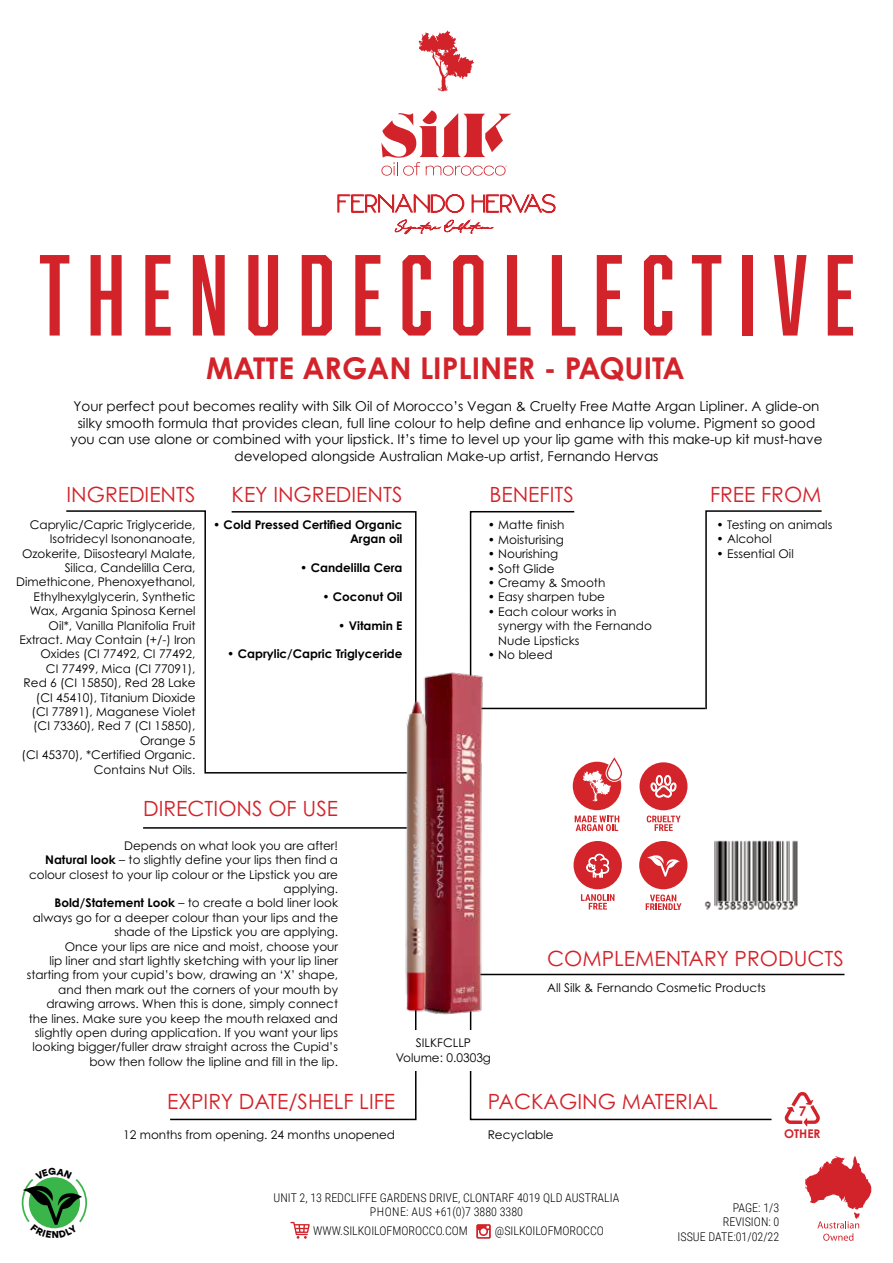
<style>
.page{position:relative;width:893px;height:1263px;background:#fff}
.page>*{position:absolute;margin:0;border:0;box-sizing:border-box;transform-origin:0 0}
.t1{font:700 30px "Century Gothic Pro";color:#d2232a}
.t2{font:21px "Century Gothic Pro";color:#d2232a}
.t3{font:13.5px/16.5px "Century Gothic";color:#000;text-align:center}
.t4{font:700 13.5px "Century Gothic Pro";color:#d2232a}
.t5{font:12px/14.4px "Century Gothic Pro";color:#000;text-align:right}
.t6{font:300 12px/14.4px "Roboto Condensed";color:#000;text-align:right}
.t7{font:700 12px/14.4px "Century Gothic Pro";color:#000;text-align:right}
.t8{font:700 12px "Century Gothic Pro";color:#d2232a}
.s1{font-weight:700}
</style>
<div class="page">
<svg style="left:419px;top:31px;width:55px;height:60px"></svg>
<svg style="left:381px;top:110px;width:130px;height:66px"></svg>
<svg style="left:337px;top:194px;width:219px;height:41px"></svg>
<svg style="left:40px;top:255px;width:29px;height:81px"></svg>
<svg style="left:91px;top:255px;width:31px;height:81px"></svg>
<svg style="left:145px;top:255px;width:26px;height:81px"></svg>
<svg style="left:193px;top:255px;width:32px;height:81px"></svg>
<svg style="left:248px;top:255px;width:30px;height:81px"></svg>
<svg style="left:302px;top:255px;width:30px;height:81px"></svg>
<svg style="left:355px;top:255px;width:26px;height:81px"></svg>
<svg style="left:402px;top:255px;width:29px;height:81px"></svg>
<svg style="left:453px;top:255px;width:30px;height:81px"></svg>
<svg style="left:507px;top:255px;width:24px;height:81px"></svg>
<svg style="left:552px;top:255px;width:23px;height:81px"></svg>
<svg style="left:597px;top:255px;width:25px;height:81px"></svg>
<svg style="left:644px;top:255px;width:28px;height:81px"></svg>
<svg style="left:692px;top:255px;width:29px;height:81px"></svg>
<div style="left:742px;top:255px;width:11px;height:81px;background:#d2232a"></div>
<svg style="left:774px;top:255px;width:32px;height:81px"></svg>
<svg style="left:828px;top:255px;width:25px;height:81px"></svg>
<svg style="left:805px;top:1156px;width:66px;height:85px"></svg>
<svg style="left:476px;top:1224px;width:15px;height:15px"></svg>
<svg style="left:290px;top:1222px;width:20px;height:17px"></svg>
<hr style="left:476px;top:708px;width:229px;height:1px;background:#000">
<hr style="left:206px;top:772px;width:211px;height:1px;background:#000">
<hr style="left:143px;top:827px;width:274px;height:2px;background:#000">
<svg style="left:469px;top:511px;width:107px;height:199px"></svg>
<svg style="left:231px;top:511px;width:186px;height:145px"></svg>
<svg style="left:66px;top:510px;width:141px;height:264px"></svg>
<svg style="left:705px;top:510px;width:117px;height:200px"></svg>
<svg style="left:170px;top:1017px;width:247px;height:104px"></svg>
<svg style="left:469px;top:1016px;width:303px;height:105px"></svg>
<svg style="left:785px;top:1092px;width:35px;height:35px"></svg>
<svg style="left:581px;top:894px;width:33px;height:15px"></svg>
<div style="left:574px;top:841px;width:48px;height:48px;background:#d2242a;border-radius:50%"></div>
<svg style="left:586px;top:853px;width:23px;height:25px"></svg>
<svg style="left:646px;top:894px;width:35px;height:15px"></svg>
<div style="left:639px;top:841px;width:48px;height:48px;background:#d3252a;border-radius:50%"></div>
<svg style="left:647px;top:855px;width:33px;height:21px"></svg>
<hr style="left:476px;top:974px;width:368px;height:1px;background:#000">
<div style="left:385px;top:1030px;width:117px;height:41px;background:#fff"></div>
<div style="left:382px;top:1038px;width:123px;height:23px;background:#fff"></div>
<img style="left:704px;top:840px;width:94px;height:70px">
<svg style="left:647px;top:815px;width:34px;height:16px"></svg>
<div style="left:639px;top:762px;width:48px;height:48px;background:#d2242a;border-radius:50%"></div>
<svg style="left:651px;top:775px;width:26px;height:22px"></svg>
<svg style="left:575px;top:815px;width:44px;height:16px"></svg>
<div style="left:573px;top:762px;width:48px;height:48px;background:#d3252a;border-radius:50%"></div>
<div style="left:606px;top:756px;width:17px;height:26px;border:1px solid #fff;border-radius:8px"></div>
<svg style="left:583px;top:760px;width:38px;height:41px"></svg>
<img style="left:415px;top:656px;width:95px;height:360px">
<img style="left:369px;top:674px;width:96px;height:343px">
<svg style="left:21px;top:1177px;width:67px;height:52px"></svg>
<h1 class="t1" style="left:206px;top:350px;width:480px">MATTE ARGAN LIPLINER - PAQUITA</h1>
<p class="t3" style="left:71px;top:398px;width:753px">Your perfect pout becomes reality with Silk Oil of Morocco’s Vegan &amp; Cruelty Free Matte Argan Lipliner. A glide-on silky smooth formula that provides clean, full line colour to help define and enhance lip volume. Pigment so good you can use alone or combined with your lipstick. It’s time to level up your lip game with this make-up kit must-have developed alongside Australian Make-up artist, Fernando Hervas</p>
<h2 class="t2" style="left:66px;top:482px;width:131px">INGREDIENTS</h2>
<h2 class="t2" style="left:232px;top:482px;width:172px">KEY INGREDIENTS</h2>
<h2 class="t2" style="left:489px;top:482px;width:86px">BENEFITS</h2>
<h2 class="t2" style="left:710px;top:482px;width:113px">FREE FROM</h2>
<p class="t5" style="left:16px;top:517px;width:181px">Caprylic/Capric Triglyceride,<br>Isotridecyl Isononanoate,<br>Ozokerite, Diisostearyl Malate,<br>Silica, Candelilla Cera,<br>Dimethicone, Phenoxyethanol,<br>Ethylhexylglycerin, Synthetic<br>Wax, Argania Spinosa Kernel<br>Oil*, Vanilla Planifolia Fruit<br>Extract. May Contain (+/-) Iron<br>Oxides (CI 77492, CI 77492,<br>CI 77499, Mica (CI 77091),<br>Red 6 (CI 15850), Red 28 Lake (CI 45410), Titanium Dioxide (CI 77891), Maganese Violet (CI 73360), Red 7 (CI 15850),<br>Orange 5<br>(CI 45370), *Certified Organic.<br>Contains Nut Oils.</p>
<p class="t7" style="left:213px;top:517px;width:191px">• Cold Pressed Certified Organic<br>Argan oil</p>
<p class="t7" style="left:300px;top:560px;width:104px">• Candelilla Cera</p>
<p class="t7" style="left:322px;top:589px;width:82px">• Coconut Oil</p>
<p class="t7" style="left:338px;top:618px;width:66px">• Vitamin E</p>
<p class="t7" style="left:227px;top:646px;width:177px">• Caprylic/Capric Triglyceride</p>
<p class="t5" style="left:488px;top:518px;width:78px">• Matte finish</p>
<p class="t5" style="left:488px;top:532px;width:78px">• Moisturising</p>
<p class="t5" style="left:488px;top:546px;width:72px">• Nourishing</p>
<p class="t5" style="left:488px;top:561px;width:68px">• Soft Glide</p>
<p class="t5" style="left:488px;top:575px;width:119px">• Creamy &amp; Smooth</p>
<p class="t5" style="left:488px;top:590px;width:119px">• Easy sharpen tube</p>
<p class="t5" style="left:498px;top:604px;width:155px;text-align:left;text-indent:-11px">• Each colour works in synergy with the Fernando<br>Nude Lipsticks</p>
<p class="t5" style="left:488px;top:647px;width:67px">• No bleed</p>
<p class="t5" style="left:717px;top:517px;width:117px">• Testing on animals</p>
<p class="t5" style="left:717px;top:531px;width:57px">• Alcohol</p>
<p class="t5" style="left:717px;top:546px;width:79px">• Essential Oil</p>
<h2 class="t2" style="left:143px;top:796px;width:196px">DIRECTIONS OF USE</h2>
<p class="t5" style="left:27px;top:838px;width:313px">Depends on what look you are after!<br><span class="s1">Natural look</span> – to slightly define your lips then find a colour closest to your lip colour or the Lipstick you are applying.<br><span class="s1">Bold/Statement Look</span> – to create a bold liner look always go for a deeper colour than your lips and the shade of the Lipstick you are applying.<br>Once your lips are nice and moist, choose your<br>lip liner and start lightly sketching with your lip liner starting from your cupid’s bow, drawing an ‘X’ shape, and then mark out the corners of your mouth by drawing arrows. When this is done, simply connect the lines. Make sure you keep the mouth relaxed and slightly open during application. If you want your lips looking bigger/fuller draw straight across the Cupid’s bow then follow the lipline and fill in the lip.</p>
<p class="t5" style="left:396px;top:1035px;width:97px;text-align:center">SILKFCLLP<br>Volume: 0.0303g</p>
<h2 class="t2" style="left:547px;top:946px;width:298px">COMPLEMENTARY PRODUCTS</h2>
<p class="t5" style="left:547px;top:980px;width:220px">All Silk &amp; Fernando Cosmetic Products</p>
<h2 class="t2" style="left:167px;top:1089px;width:229px">EXPIRY DATE/SHELF LIFE</h2>
<p class="t5" style="left:123px;top:1127px;width:274px">12 months from opening. 24 months unopened</p>
<h2 class="t2" style="left:488px;top:1089px;width:232px">PACKAGING MATERIAL</h2>
<p class="t5" style="left:488px;top:1127px;width:68px">Recyclable</p>
<p class="t4" style="left:799px;top:1103px;width:9px">7</p>
<p class="t8" style="left:784px;top:1126px;width:38px">OTHER</p>
<p class="t6" style="left:274px;top:1190px;width:347px;text-align:center">UNIT 2, 13 REDCLIFFE GARDENS DRIVE, CLONTARF 4019 QLD AUSTRALIA<br>PHONE: AUS +61(0)7 3880 3380</p>
<p class="t6" style="left:313px;top:1223px;width:156px">WWW.SILKOILOFMOROCCO.COM</p>
<p class="t6" style="left:495px;top:1223px;width:110px">@SILKOILOFMOROCCO</p>
<p class="t6" style="left:678px;top:1200px;width:103px">PAGE: 1/3<br>REVISION: 0<br>ISSUE DATE:01/02/22</p>
</div>
